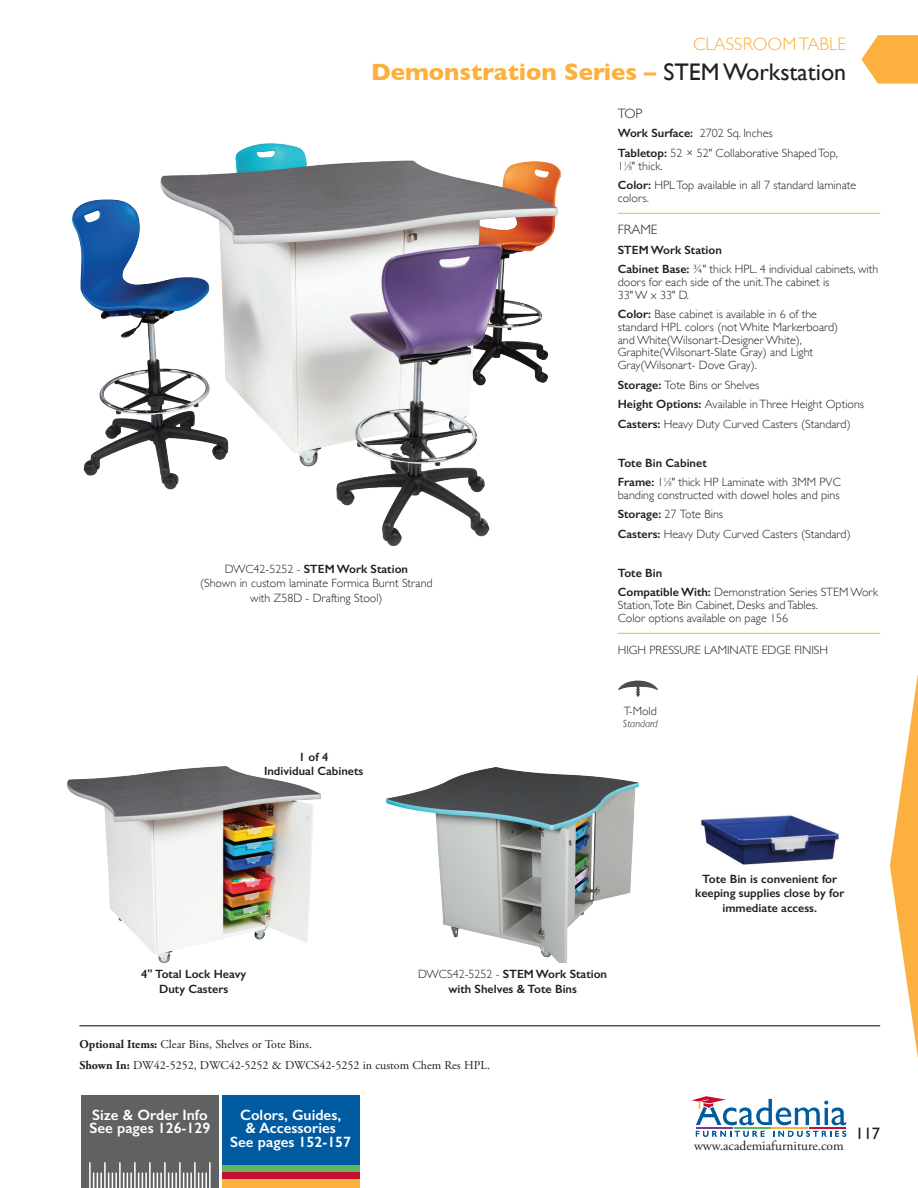
<style>
.page{position:relative;width:918px;height:1188px;background:#fff}
.page>*{position:absolute;margin:0;border:0;box-sizing:border-box;transform-origin:0 0}
.Sub-Header{font:700 24px "Gill Sans";color:#fbb03f}
.Header_-_Sections{font:300 18px "Gill Sans";color:#fbb03f}
.t1{font:16.5px "Gill Sans";color:#231f20}
.t2{font:600 15px/13.5px "Gill Sans";color:#fff;text-align:center}
.t3{font:13.5px "Adobe Garamond Pro";color:#231f20}
.GS_-_Callouts{font:300 13.5px "Gill Sans";color:#231f20}
.GS_-_Callouts-2{font:300 12px/12.8px "Gill Sans";color:#231f20}
.Caption_-_Model_Description{font:600 12px/14.4px "Gill Sans";color:#231f20;text-align:center}
.Specs_-_Body{font:12px "Adobe Garamond Pro";color:#231f20}
.Caption_-_Model_Description-2{font:300 12px/14.4px "Gill Sans";color:#231f20;text-align:center}
.GS_-_Callouts-3{font:600 12px "Gill Sans";color:#231f20}
.GS_-_Callouts-4{font:italic 300 10.5px "Gill Sans";color:#231f20}
.s1{font-weight:400;color:#231f20}
.s2{font-weight:300}
.s3{font-weight:600}
.s4{font-size:6.6px}
.s5{font-weight:700}
</style>
<div class="page">
<svg style="left:696px;top:1131px;width:69px;height:6px"></svg>
<svg style="left:773px;top:1131px;width:73px;height:6px"></svg>
<svg style="left:692px;top:1096px;width:154px;height:29px"></svg>
<hr style="left:696px;top:1128px;width:37px;height:1px;background:#763d92">
<hr style="left:734px;top:1128px;width:37px;height:1px;background:#63b461">
<hr style="left:772px;top:1128px;width:36px;height:1px;background:#fbb03f">
<hr style="left:809px;top:1128px;width:37px;height:1px;background:#c3102f">
<div style="left:222px;top:1100px;width:138px;height:88px;background:#fbb03f"></div>
<div style="left:222px;top:1100px;width:138px;height:79px;background:#c3102f"></div>
<div style="left:222px;top:1100px;width:138px;height:72px;background:#63b461"></div>
<div style="left:222px;top:1095px;width:138px;height:69px;background:#015ba0"></div>
<svg style="left:861px;top:35px;width:57px;height:49px"></svg>
<svg style="left:890px;top:675px;width:28px;height:382px"></svg>
<div style="left:81px;top:1095px;width:138px;height:93px;background:#5f6162"></div>
<hr style="left:89px;top:1162px;width:2px;height:26px;background:#fff">
<hr style="left:104px;top:1162px;width:2px;height:26px;background:#fff">
<hr style="left:119px;top:1162px;width:2px;height:26px;background:#fff">
<hr style="left:134px;top:1162px;width:2px;height:26px;background:#fff">
<hr style="left:149px;top:1162px;width:2px;height:26px;background:#fff">
<hr style="left:164px;top:1162px;width:2px;height:26px;background:#fff">
<hr style="left:179px;top:1162px;width:2px;height:26px;background:#fff">
<hr style="left:194px;top:1162px;width:2px;height:26px;background:#fff">
<hr style="left:209px;top:1162px;width:2px;height:26px;background:#fff">
<svg style="left:198px;top:1173px;width:9px;height:15px"></svg>
<svg style="left:183px;top:1173px;width:9px;height:15px"></svg>
<svg style="left:168px;top:1173px;width:9px;height:15px"></svg>
<svg style="left:153px;top:1173px;width:9px;height:15px"></svg>
<svg style="left:138px;top:1173px;width:9px;height:15px"></svg>
<svg style="left:123px;top:1173px;width:9px;height:15px"></svg>
<svg style="left:108px;top:1173px;width:9px;height:15px"></svg>
<svg style="left:93px;top:1173px;width:9px;height:15px"></svg>
<hr style="left:79px;top:1026px;width:801px;height:1px;background:#000001">
<hr style="left:618px;top:213px;width:262px;height:1px;background:#fbb03f">
<hr style="left:618px;top:633px;width:262px;height:1px;background:#fbb03f">
<img style="left:701px;top:815px;width:138px;height:50px">
<img style="left:386px;top:767px;width:253px;height:196px">
<img style="left:72px;top:143px;width:489px;height:403px">
<img style="left:68px;top:766px;width:252px;height:197px">
<svg style="left:618px;top:681px;width:40px;height:16px"></svg>
<p class="Header_-_Sections" style="left:693px;top:30px;width:155px">CLASSROOM TABLE</p>
<p class="Sub-Header" style="left:371px;top:53px;width:477px">Demonstration Series – <span class="s1">STEM Workstation</span></p>
<p class="Caption_-_Model_Description" style="left:225px;top:561px;width:185px"><span class="s2">DWC42-5252 -</span> STEM Work Station</p>
<p class="Caption_-_Model_Description-2" style="left:200px;top:576px;width:234px">(Shown in custom laminate Formica Burnt Strand with Z58D - Drafting Stool)</p>
<p class="Caption_-_Model_Description" style="left:299px;top:749px;width:31px">1 of 4</p>
<p class="Caption_-_Model_Description" style="left:264px;top:764px;width:101px">Individual Cabinets</p>
<p class="GS_-_Callouts" style="left:618px;top:103px;width:26px">TOP</p>
<p class="GS_-_Callouts-2" style="left:618px;top:127px;width:156px"><span class="s3">Work Surface:</span> 2702 Sq. Inches</p>
<p class="GS_-_Callouts-2" style="left:618px;top:146px;width:222px"><span class="s3">Tabletop:</span> 52 × 52" Collaborative Shaped Top,<br>1<sup>1</sup>⁄<span class="s4">8</span>" thick.</p>
<p class="GS_-_Callouts-2" style="left:618px;top:178px;width:240px"><span class="s3">Color:</span> HPL Top available in all 7 standard laminate colors.</p>
<p class="GS_-_Callouts" style="left:618px;top:219px;width:41px">FRAME</p>
<p class="GS_-_Callouts-3" style="left:618px;top:242px;width:106px">STEM Work Station</p>
<p class="GS_-_Callouts-2" style="left:618px;top:262px;width:262px"><span class="s3">Cabinet Base:</span> ¾" thick HPL. 4 individual cabinets, with doors for each side of the unit.The cabinet is<br>33" W x 33" D.</p>
<p class="GS_-_Callouts-2" style="left:618px;top:307px;width:222px"><span class="s3">Color:</span> Base cabinet is available in 6 of the standard HPL colors (not White Markerboard) and White(Wilsonart-Designer White), Graphite(Wilsonart-Slate Gray) and Light Gray(Wilsonart- Dove Gray).</p>
<p class="GS_-_Callouts-2" style="left:618px;top:378px;width:143px"><span class="s3">Storage:</span> Tote Bins or Shelves</p>
<p class="GS_-_Callouts-2" style="left:618px;top:397px;width:248px"><span class="s3">Height Options:</span> Available in Three Height Options</p>
<p class="GS_-_Callouts-2" style="left:618px;top:417px;width:235px"><span class="s3">Casters:</span> Heavy Duty Curved Casters (Standard)</p>
<p class="GS_-_Callouts-3" style="left:618px;top:455px;width:91px">Tote Bin Cabinet</p>
<p class="GS_-_Callouts-2" style="left:618px;top:475px;width:225px"><span class="s3">Frame:</span> 1<sup>1</sup>⁄<span class="s4">8</span>" thick HP Laminate with 3MM PVC banding constructed with dowel holes and pins</p>
<p class="GS_-_Callouts-2" style="left:618px;top:508px;width:107px"><span class="s3">Storage:</span> 27 Tote Bins</p>
<p class="GS_-_Callouts-2" style="left:618px;top:527px;width:235px"><span class="s3">Casters:</span> Heavy Duty Curved Casters (Standard)</p>
<p class="GS_-_Callouts-3" style="left:618px;top:566px;width:46px">Tote Bin</p>
<p class="GS_-_Callouts-2" style="left:618px;top:586px;width:262px"><span class="s3">Compatible With:</span> Demonstration Series STEM Work<br>Station,Tote Bin Cabinet, Desks and Tables.<br>Color options available on page 156</p>
<p class="GS_-_Callouts-2" style="left:618px;top:643px;width:212px">HIGH PRESSURE LAMINATE EDGE FINISH</p>
<p class="GS_-_Callouts-2" style="left:624px;top:704px;width:35px">T-Mold</p>
<p class="GS_-_Callouts-4" style="left:623px;top:718px;width:36px">Standard</p>
<p class="Caption_-_Model_Description" style="left:141px;top:967px;width:107px">4" Total Lock Heavy<br>Duty Casters</p>
<p class="Caption_-_Model_Description" style="left:418px;top:967px;width:190px"><span class="s2">DWCS42-5252 -</span> STEM Work Station</p>
<p class="Caption_-_Model_Description" style="left:448px;top:981px;width:130px">with Shelves &amp; Tote Bins</p>
<p class="Specs_-_Body" style="left:79px;top:1037px;width:234px"><span class="s5">Optional Items:</span> Clear Bins, Shelves or Tote Bins.</p>
<p class="Specs_-_Body" style="left:79px;top:1058px;width:412px"><span class="s5">Shown In:</span> DW42-5252, DWC42-5252 &amp; DWCS42-5252 in custom Chem Res HPL.</p>
<p class="t2" style="left:89px;top:1108px;width:122px;text-align:left">Size &amp; Order Info<br>See pages 126-129</p>
<p class="t2" style="left:230px;top:1108px;width:122px">Colors, Guides,<br>&amp; Accessories<br>See pages 152-157</p>
<p class="Caption_-_Model_Description" style="left:695px;top:871px;width:151px">Tote Bin is convenient for keeping supplies close by for immediate access.</p>
<p class="t3" style="left:694px;top:1138px;width:151px">www.academiafurniture.com</p>
<h3 class="t1" style="left:855px;top:1123px;width:26px">117</h3>
</div>
